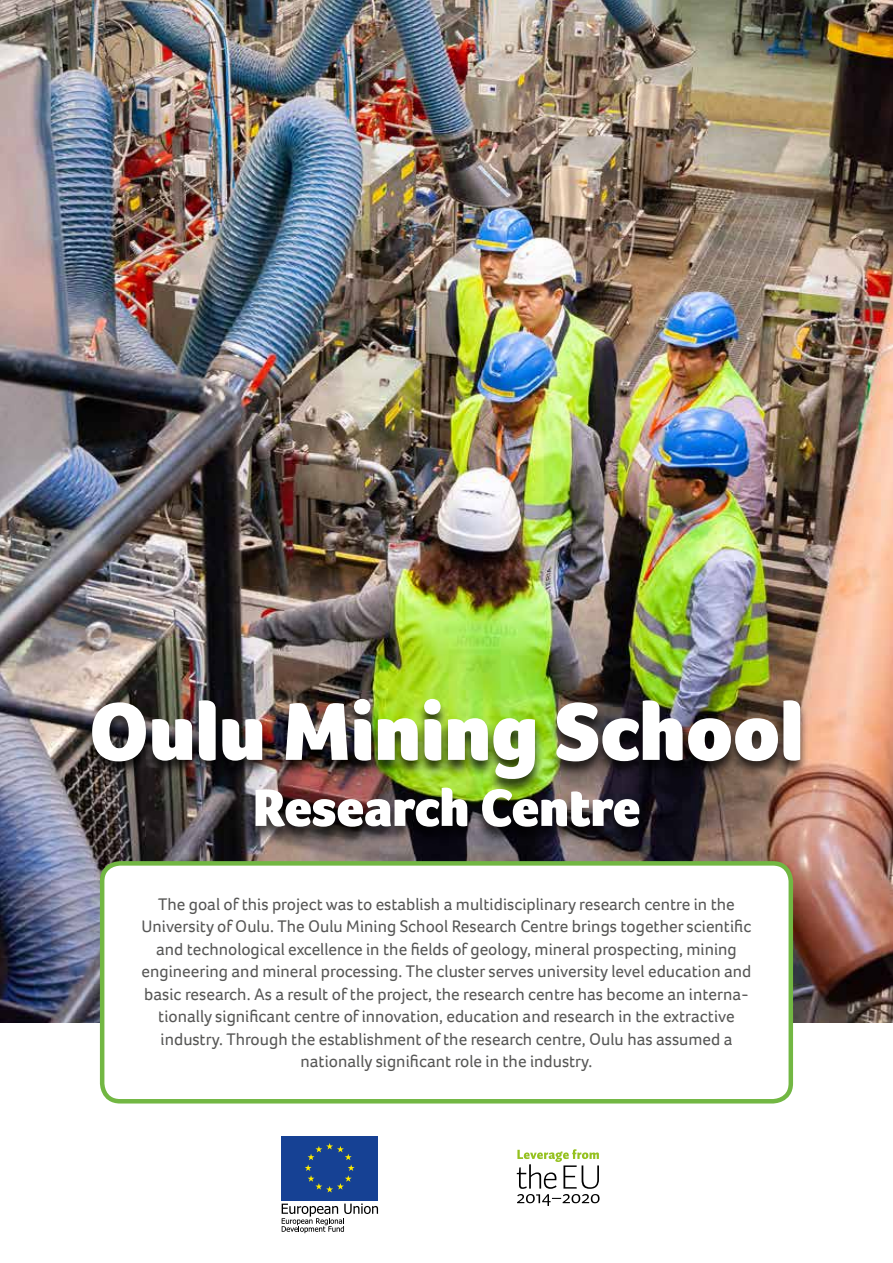
<style>
.page{position:relative;width:893px;height:1263px;background:#fff}
.page>*{position:absolute;margin:0;border:0;box-sizing:border-box;transform-origin:0 0}
.t1{font:900 84px "Foco";color:#fff}
.t2{font:900 54px "Foco";color:#fff}
.t3{font:17.25px/22.5px "Foco";color:#575756;text-align:center}
</style>
<div class="page">
<svg style="left:517px;top:1149px;width:83px;height:57px"></svg>
<div style="left:281px;top:1136px;width:97px;height:64px;background:#164194"></div>
<svg style="left:305px;top:1143px;width:50px;height:49px"></svg>
<svg style="left:282px;top:1203px;width:96px;height:30px"></svg>
<img style="left:0;top:0;width:893px;height:1023px">
<div style="left:102px;top:863px;width:689px;height:238px;background:#fff;border-radius:18px"></div>
<div style="left:100px;top:861px;width:693px;height:242px;border:4px solid #72b743;border-radius:18px"></div>
<div style="left:83px;top:699px;width:726px;height:145px;background:#000;opacity:.75"></div>
<h1 class="t1" style="left:89px;top:676px;width:716px">Oulu Mining School</h1>
<h2 class="t2" style="left:253px;top:772px;width:389px">Research Centre</h2>
<p class="t3" style="left:141px;top:892px;width:611px">The goal of this project was to establish a multidisciplinary research centre in the University of Oulu. The Oulu Mining School Research Centre brings together scientific and technological excellence in the fields of geology, mineral prospecting, mining engineering and mineral processing. The cluster serves university level education and basic research. As a result of the project, the research centre has become an interna&shy;tionally significant centre of innovation, education and research in the extractive industry. Through the establishment of the research centre, Oulu has assumed a nationally significant role in the industry.</p>
</div>
